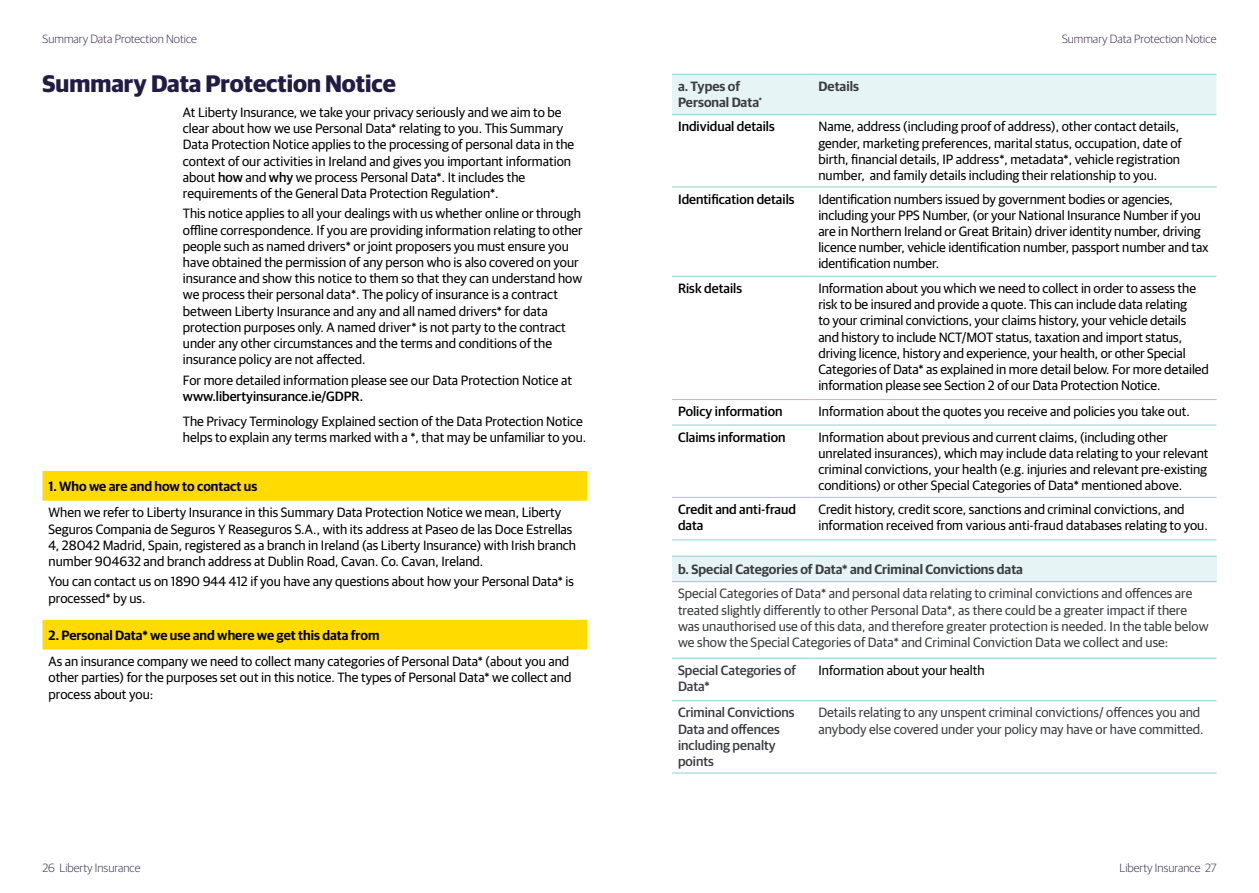
<style>
.page{position:relative;width:1259px;height:893px;background:#fff}
.page>*{position:absolute;margin:0;border:0;box-sizing:border-box;transform-origin:0 0}
.LIB_H1{font:700 24px "Guardian Sans";color:#221c43}
.body_copy{font:13.5px/16.2px "Guardian Sans";color:#000}
.t1{font:13.5px/16.2px "Guardian Sans";color:#3b3c43}
.body_copy_spaced{font:13.5px/16.2px "Guardian Sans";color:#000}
.body_copy-2{font:500 13.5px/16.2px "Guardian Sans";color:#000}
.H3_Blk{font:600 13.5px/16.2px "Guardian Sans";color:#3b3c43}
.t2{font:500 13.5px/16.2px "Guardian Sans";color:#3b3c43}
.body_copy_spaced-2{font:600 13.5px "Guardian Sans";color:#000}
.t3{font:300 12px "Guardian Sans";color:#403459}
.s1{font-weight:500}
</style>
<div class="page">
<svg style="left:43px;top:471px;width:544px;height:178px"></svg>
<div style="left:672px;top:75px;width:544px;height:39px;background:#e7f4f5"></div>
<svg style="left:672px;top:115px;width:544px;height:382px"></svg>
<hr style="left:672px;top:74px;width:140px;height:1px;background:#8ecfd3">
<hr style="left:812px;top:74px;width:404px;height:1px;background:#8ecfd3">
<hr style="left:672px;top:114px;width:140px;height:1px;background:#8ecfd3">
<hr style="left:812px;top:114px;width:404px;height:1px;background:#8ecfd3">
<hr style="left:672px;top:187px;width:140px;height:1px;background:#8ecfd3">
<hr style="left:812px;top:187px;width:404px;height:1px;background:#8ecfd3">
<hr style="left:672px;top:276px;width:140px;height:1px;background:#8ecfd3">
<hr style="left:812px;top:276px;width:404px;height:1px;background:#8ecfd3">
<hr style="left:672px;top:399px;width:140px;height:1px;background:#8ecfd3">
<hr style="left:812px;top:399px;width:404px;height:1px;background:#8ecfd3">
<hr style="left:672px;top:425px;width:140px;height:1px;background:#8ecfd3">
<hr style="left:812px;top:425px;width:404px;height:1px;background:#8ecfd3">
<hr style="left:672px;top:497px;width:140px;height:1px;background:#8ecfd3">
<hr style="left:812px;top:497px;width:404px;height:1px;background:#8ecfd3">
<hr style="left:672px;top:539px;width:140px;height:1px;background:#8ecfd3">
<hr style="left:812px;top:539px;width:404px;height:1px;background:#8ecfd3">
<div style="left:672px;top:556px;width:544px;height:26px;background:#e7f4f5"></div>
<hr style="left:672px;top:556px;width:140px;height:1px;background:#8ecfd3">
<hr style="left:812px;top:556px;width:404px;height:1px;background:#8ecfd3">
<hr style="left:672px;top:581px;width:140px;height:1px;background:#8ecfd3">
<hr style="left:812px;top:581px;width:404px;height:1px;background:#8ecfd3">
<hr style="left:672px;top:658px;width:140px;height:1px;background:#8ecfd3">
<hr style="left:812px;top:658px;width:404px;height:1px;background:#8ecfd3">
<hr style="left:672px;top:700px;width:140px;height:1px;background:#8ecfd3">
<hr style="left:812px;top:700px;width:404px;height:1px;background:#8ecfd3">
<hr style="left:672px;top:773px;width:140px;height:1px;background:#8ecfd3">
<hr style="left:812px;top:773px;width:404px;height:1px;background:#8ecfd3">
<p class="t3" style="left:43px;top:30px;width:156px">Summary Data Protection Notice</p>
<p class="t3" style="left:1062px;top:30px;width:156px">Summary Data Protection Notice</p>
<p class="LIB_H1" style="left:43px;top:66px;width:355px">Summary Data Protection Notice</p>
<p class="body_copy" style="left:183px;top:103px;width:393px">At Liberty Insurance, we take your privacy seriously and we aim to be clear about how we use Personal Data* relating to you. This Summary Data Protection Notice applies to the processing of personal data in the context of our activities in Ireland and gives you important information about <span class="s1">how</span> and <span class="s1">why</span> we process Personal Data*. It includes the requirements of the General Data Protection Regulation*.</p>
<p class="body_copy" style="left:183px;top:205px;width:401px">This notice applies to all your dealings with us whether online or through offline correspondence. If you are providing information relating to other people such as named drivers* or joint proposers you must ensure you have obtained the permission of any person who is also covered on your insurance and show this notice to them so that they can understand how we process their personal data*. The policy of insurance is a contract between Liberty Insurance and any and all named drivers* for data protection purposes only. A named driver* is not party to the contract under any other circumstances and the terms and conditions of the insurance policy are not affected.</p>
<p class="body_copy_spaced" style="left:183px;top:371px;width:391px">For more detailed information please see our Data Protection Notice at <span class="s1">www.libertyinsurance.ie/GDPR.</span></p>
<p class="body_copy_spaced" style="left:183px;top:412px;width:405px">The Privacy Terminology Explained section of the Data Protection Notice helps to explain any terms marked with a *, that may be unfamiliar to you.</p>
<p class="body_copy_spaced-2" style="left:49px;top:477px;width:210px">1. Who we are and how to contact us</p>
<p class="body_copy" style="left:49px;top:504px;width:529px">When we refer to Liberty Insurance in this Summary Data Protection Notice we mean, Liberty Seguros Compania de Seguros Y Reaseguros S.A., with its address at Paseo de las Doce Estrellas 4, 28042 Madrid, Spain, registered as a branch in Ireland (as Liberty Insurance) with Irish branch number 904632 and branch address at Dublin Road, Cavan. Co. Cavan, Ireland.</p>
<p class="body_copy" style="left:49px;top:573px;width:527px">You can contact us on 1890 944 412 if you have any questions about how your Personal Data* is processed* by us.</p>
<p class="body_copy_spaced-2" style="left:49px;top:625px;width:333px">2. Personal Data* we use and where we get this data from</p>
<p class="body_copy" style="left:49px;top:652px;width:524px">As an insurance company we need to collect many categories of Personal Data* (about you and other parties) for the purposes set out in this notice. The types of Personal Data* we collect and process about you:</p>
<p class="H3_Blk" style="left:678px;top:77px;width:86px">a. Types of<br>Personal Data<sup>*</sup></p>
<p class="H3_Blk" style="left:818px;top:77px;width:42px">Details</p>
<p class="body_copy-2" style="left:678px;top:117px;width:98px">Individual details</p>
<p class="body_copy" style="left:818px;top:118px;width:365px">Name, address (including proof of address), other contact details, gender, marketing preferences, marital status, occupation, date of birth, financial details, IP address*, metadata*, vehicle registration number, and family details including their relationship to you.</p>
<p class="body_copy-2" style="left:678px;top:190px;width:118px">Identification details</p>
<p class="body_copy" style="left:818px;top:190px;width:392px">Identification numbers issued by government bodies or agencies, including your PPS Number, (or your National Insurance Number if you are in Northern Ireland or Great Britain) driver identity number, driving licence number, vehicle identification number, passport number and tax identification number.</p>
<p class="body_copy-2" style="left:678px;top:279px;width:66px">Risk details</p>
<p class="body_copy" style="left:818px;top:279px;width:392px">Information about you which we need to collect in order to assess the risk to be insured and provide a quote. This can include data relating<br>to your criminal convictions, your claims history, your vehicle details and history to include NCT/MOT status, taxation and import status, driving licence, history and experience, your health, or other Special Categories of Data* as explained in more detail below. For more detailed information please see Section 2 of our Data Protection Notice.</p>
<p class="body_copy-2" style="left:678px;top:402px;width:106px">Policy information</p>
<p class="body_copy" style="left:818px;top:402px;width:373px">Information about the quotes you receive and policies you take out.</p>
<p class="body_copy-2" style="left:678px;top:428px;width:109px">Claims information</p>
<p class="body_copy" style="left:818px;top:428px;width:392px">Information about previous and current claims, (including other unrelated insurances), which may include data relating to your relevant criminal convictions, your health (e.g. injuries and relevant pre-existing conditions) or other Special Categories of Data* mentioned above.</p>
<p class="body_copy-2" style="left:678px;top:500px;width:119px">Credit and anti-fraud data</p>
<p class="body_copy" style="left:818px;top:500px;width:391px">Credit history, credit score, sanctions and criminal convictions, and information received from various anti-fraud databases relating to you.</p>
<p class="H3_Blk" style="left:678px;top:560px;width:346px">b. Special Categories of Data* and Criminal Convictions data</p>
<p class="t1" style="left:678px;top:584px;width:532px">Special Categories of Data* and personal data relating to criminal convictions and offences are treated slightly differently to other Personal Data*, as there could be a greater impact if there was unauthorised use of this data, and therefore greater protection is needed. In the table below we show the Special Categories of Data* and Criminal Conviction Data we collect and use:</p>
<p class="t2" style="left:678px;top:661px;width:119px">Special Categories of<br>Data*</p>
<p class="body_copy" style="left:818px;top:661px;width:168px">Information about your health</p>
<p class="t2" style="left:678px;top:703px;width:118px">Criminal Convictions<br>Data and offences including penalty points</p>
<p class="t1" style="left:818px;top:704px;width:387px">Details relating to any unspent criminal convictions/ offences you and anybody else covered under your policy may have or have committed.</p>
<p class="t3" style="left:43px;top:859px;width:99px">26 Liberty Insurance</p>
<p class="t3" style="left:1119px;top:859px;width:98px">Liberty Insurance 27</p>
</div>
